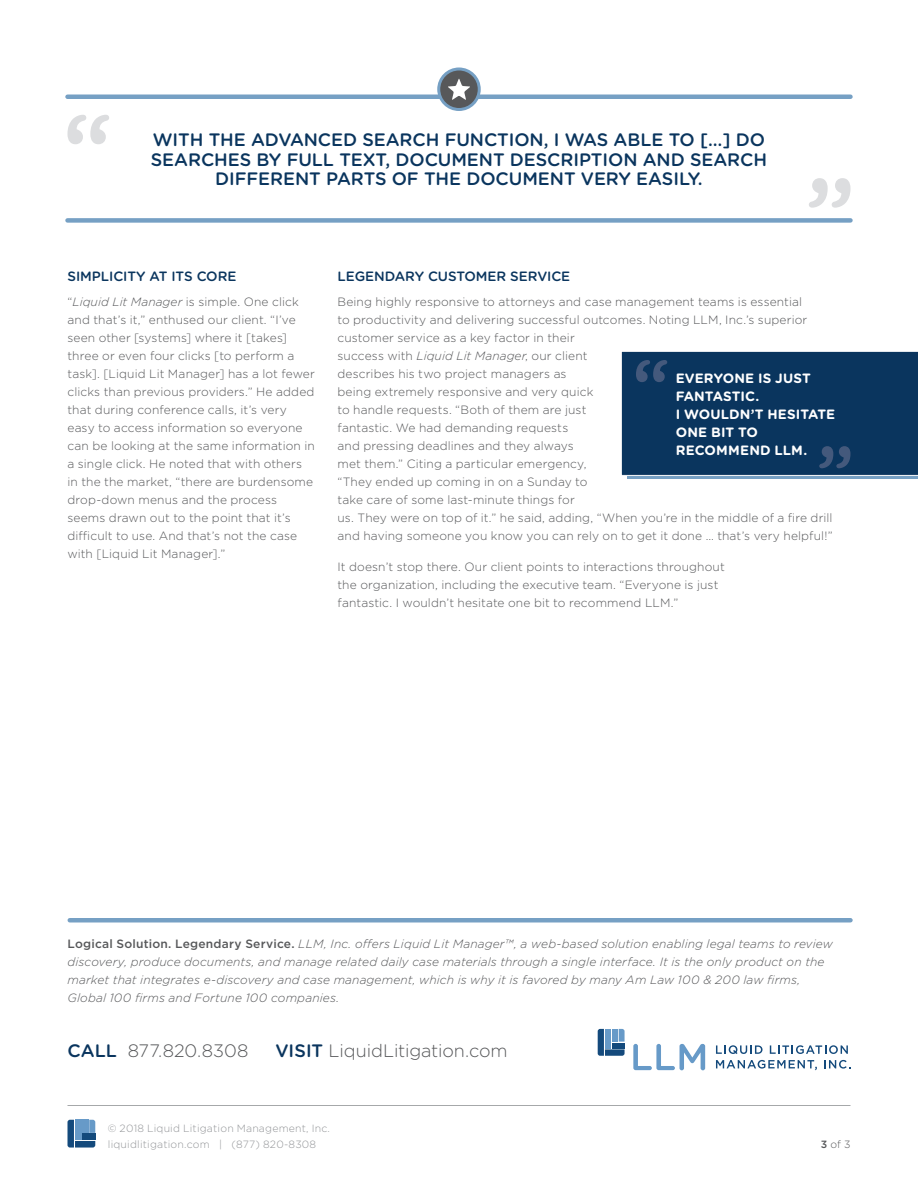
<style>
.page{position:relative;width:918px;height:1188px;background:#fff}
.page>*{position:absolute;margin:0;border:0;box-sizing:border-box;transform-origin:0 0}
.Body___Subhead{font:500 18px/19.5px "Gotham Rounded";letter-spacing:-.005em;color:#0a355e;text-align:center}
.t1{font:300 18px "Gotham Rounded";letter-spacing:-.005em;color:#57585a}
.t2{font:700 13.5px/18px "Gotham Rounded";letter-spacing:.005em;color:#fff}
.Body___Subhead-2{font:500 13.5px "Gotham Rounded";letter-spacing:-.005em;color:#0a355e}
.Body___Copy{font:300 12px/18px "Gotham";letter-spacing:.01em;color:#57585a}
.t3{font:italic 300 12px/18px "Gotham";letter-spacing:.01em;color:#57585a}
.t4{font:300 10.5px/15.1px "Gotham";letter-spacing:.02em;color:#939598}
.t5{font:300 10.5px "Gotham";color:#57585a}
.s1{font-style:italic}
.s2{font-weight:500;font-style:normal}
.s3{font-weight:500;color:#0a355e}
.s4{font-weight:500}
</style>
<div class="page">
<hr style="left:68px;top:1105px;width:782px;height:1px;background:#939598">
<svg style="left:68px;top:1120px;width:27px;height:28px"></svg>
<hr style="left:70px;top:918px;width:780px;height:4px;background:#76a0c4">
<svg style="left:598px;top:1029px;width:27px;height:27px"></svg>
<svg style="left:633px;top:1044px;width:72px;height:26px"></svg>
<svg style="left:716px;top:1045px;width:47px;height:9px"></svg>
<svg style="left:770px;top:1045px;width:78px;height:9px"></svg>
<svg style="left:716px;top:1060px;width:101px;height:10px"></svg>
<svg style="left:824px;top:1060px;width:26px;height:9px"></svg>
<svg style="left:68px;top:115px;width:41px;height:29px"></svg>
<svg style="left:809px;top:178px;width:41px;height:30px"></svg>
<div style="left:68px;top:218px;width:782px;height:5px;background:#76a0c4"></div>
<div style="left:68px;top:94px;width:782px;height:5px;background:#76a0c4"></div>
<svg style="left:439px;top:69px;width:40px;height:41px"></svg>
<div style="left:437px;top:68px;width:44px;height:43px;border:3px solid #76a0c4;border-radius:50%"></div>
<svg style="left:448px;top:79px;width:22px;height:21px"></svg>
<div style="left:627px;top:384px;width:291px;height:95px;background:#76a0c4"></div>
<svg style="left:621px;top:351px;width:297px;height:125px;background:#153e65"></svg>
<p class="Body___Subhead" style="left:151px;top:129px;width:618px">WITH THE ADVANCED SEARCH FUNCTION, I WAS ABLE TO […] DO<br>SEARCHES BY FULL TEXT, DOCUMENT DESCRIPTION AND SEARCH<br>DIFFERENT PARTS OF THE DOCUMENT VERY EASILY.</p>
<p class="Body___Subhead-2" style="left:68px;top:266px;width:170px">SIMPLICITY AT ITS CORE</p>
<p class="Body___Copy" style="left:68px;top:292px;width:249px">“<span class="s1">Liquid Lit Manager</span> is simple. One click and that’s it,” enthused our client. “I’ve seen other [systems] where it [takes] three or even four clicks [to perform a task]. [Liquid Lit Manager] has a lot fewer clicks than previous providers.” He added that during conference calls, it’s very easy to access information so everyone can be looking at the same information in a single click. He noted that with others in the the market, “there are burdensome drop-down menus and the process seems drawn out to the point that it’s difficult to use. And that’s not the case with [Liquid Lit Manager].”</p>
<p class="Body___Subhead-2" style="left:338px;top:266px;width:234px">LEGENDARY CUSTOMER SERVICE</p>
<p class="Body___Copy" style="left:338px;top:292px;width:497px">Being highly responsive to attorneys and case management teams is essential<br>to productivity and delivering successful outcomes. Noting LLM, Inc.’s superior customer service as a key factor in their<br>success with <span class="s1">Liquid Lit Manager</span>, our client<br>describes his two project managers as<br>being extremely responsive and very quick<br>to handle requests. “Both of them are just<br>fantastic. We had demanding requests<br>and pressing deadlines and they always<br>met them.” Citing a particular emergency,<br>“They ended up coming in on a Sunday to<br>take care of some last-minute things for<br>us. They were on top of it.” he said, adding, “When you’re in the middle of a fire drill and having someone you know you can rely on to get it done … that’s very helpful!”</p>
<p class="Body___Copy" style="left:338px;top:557px;width:389px">It doesn’t stop there. Our client points to interactions throughout the organization, including the executive team. “Everyone is just fantastic. I wouldn’t hesitate one bit to recommend LLM.”</p>
<p class="t2" style="left:676px;top:368px;width:161px">EVERYONE IS JUST<br>FANTASTIC.<br>I WOULDN’T HESITATE<br>ONE BIT TO<br>RECOMMEND LLM.</p>
<p class="t3" style="left:68px;top:934px;width:767px"><span class="s2">Logical Solution. Legendary Service.</span> LLM, Inc. offers Liquid Lit Manager™, a web-based solution enabling legal teams to review discovery, produce documents, and manage related daily case materials through a single interface. It is the only product on the market that integrates e-discovery and case management, which is why it is favored by many Am Law 100 &amp; 200 law firms, Global 100 firms and Fortune 100 companies.</p>
<p class="t1" style="left:68px;top:1038px;width:183px"><span class="s3">CALL</span> 877.820.8308</p>
<p class="t1" style="left:276px;top:1038px;width:234px"><span class="s3">VISIT</span> LiquidLitigation.com</p>
<p class="t4" style="left:108px;top:1121px;width:224px">© 2018 Liquid Litigation Management, Inc. liquidlitigation.com | (877) 820-8308</p>
<p class="t5" style="left:821px;top:1137px;width:31px"><span class="s4">3</span> of 3</p>
</div>
